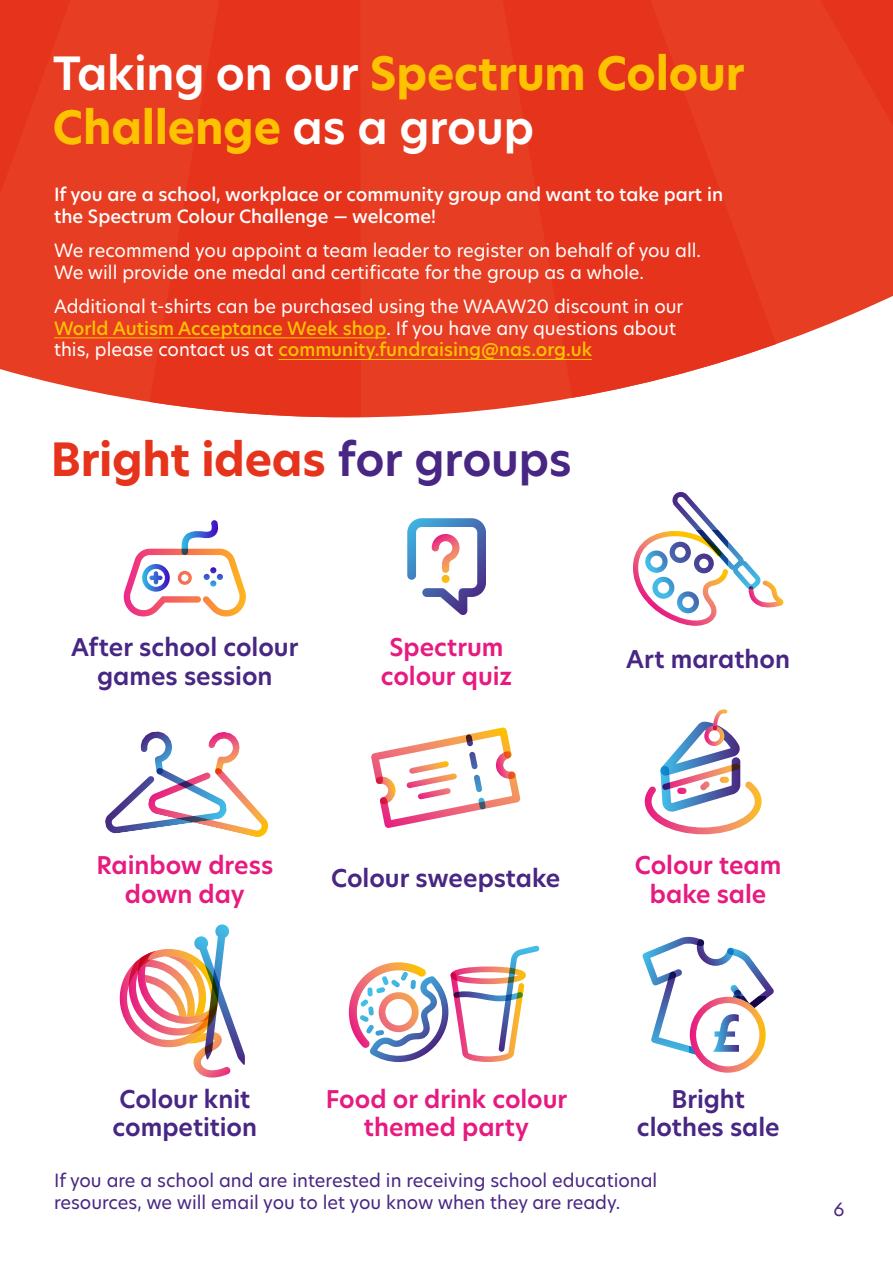
<style>
.page{position:relative;width:893px;height:1263px;background:#fff}
.page>*{position:absolute;margin:0;border:0;box-sizing:border-box;transform-origin:0 0}
.t1{font:700 45px/54px "TP Hero";letter-spacing:-.005em;color:#fdc300}
.t2{font:700 45px "TP Hero";letter-spacing:-.005em;color:#e6331c}
.t3{font:600 24px/28.8px "TP Hero";color:#482683;text-align:center}
.t4{font:600 24px/28.8px "TP Hero";color:#e71a80;text-align:center}
.t5{font:18px/21.6px "TP Hero";color:#fff}
.t6{font:18px/21.6px "TP Hero";color:#482683}
.t7{font:500 18px/21.6px "TP Hero";color:#fff}
.s1{font-weight:600;color:#fff}
.s2{font-weight:500;color:#fdc300}
.s3{font-weight:600;color:#482683}
</style>
<div class="page">
<svg style="left:371px;top:727px;width:149px;height:101px"></svg>
<svg style="left:645px;top:709px;width:117px;height:125px"></svg>
<svg style="left:633px;top:492px;width:150px;height:134px"></svg>
<svg style="left:642px;top:937px;width:132px;height:136px"></svg>
<svg style="left:0;top:0;width:893px;height:417px;background:#e8462f"></svg>
<hr style="left:54px;top:337px;width:332px;height:1px;background:#fdc300">
<hr style="left:278px;top:359px;width:314px;height:1px;background:#fdc300">
<svg style="left:349px;top:946px;width:190px;height:116px"></svg>
<svg style="left:124px;top:520px;width:122px;height:96px"></svg>
<svg style="left:407px;top:518px;width:79px;height:97px"></svg>
<svg style="left:105px;top:731px;width:164px;height:106px"></svg>
<svg style="left:120px;top:924px;width:125px;height:153px"></svg>
<h1 class="t1" style="left:53px;top:47px;width:693px"><span class="s1">Taking on our</span> Spectrum Colour<br>Challenge <span class="s1">as a group</span></h1>
<p class="t7" style="left:54px;top:184px;width:671px">If you are a school, workplace or community group and want to take part in the Spectrum Colour Challenge — welcome!</p>
<p class="t5" style="left:54px;top:240px;width:649px">We recommend you appoint a team leader to register on behalf of you all.<br>We will provide one medal and certificate for the group as a whole.</p>
<p class="t5" style="left:54px;top:296px;width:631px">Additional t-shirts can be purchased using the WAAW20 discount in our<br><span class="s2">World Autism Acceptance Week shop</span>. If you have any questions about this, please contact us at <span class="s2">community.fundraising@nas.org.uk</span></p>
<h1 class="t2" style="left:51px;top:428px;width:523px">Bright ideas <span class="s3">for groups</span></h1>
<h2 class="t3" style="left:71px;top:633px;width:229px">After school colour games session</h2>
<h2 class="t4" style="left:381px;top:633px;width:133px">Spectrum colour quiz</h2>
<h2 class="t3" style="left:626px;top:645px;width:165px">Art marathon</h2>
<h2 class="t4" style="left:96px;top:851px;width:178px">Rainbow dress down day</h2>
<h2 class="t3" style="left:331px;top:863px;width:231px">Colour sweepstake</h2>
<h2 class="t4" style="left:635px;top:851px;width:148px">Colour team bake sale</h2>
<h2 class="t4" style="left:326px;top:1084px;width:243px">Food or drink colour themed party</h2>
<h2 class="t3" style="left:112px;top:1084px;width:146px;text-align:left">Colour knit competition</h2>
<h2 class="t3" style="left:637px;top:1084px;width:144px">Bright clothes sale</h2>
<p class="t6" style="left:54px;top:1170px;width:605px">If you are a school and are interested in receiving school educational resources, we will email you to let you know when they are ready.</p>
<p class="t6" style="left:833px;top:1198px;width:12px">6</p>
</div>
